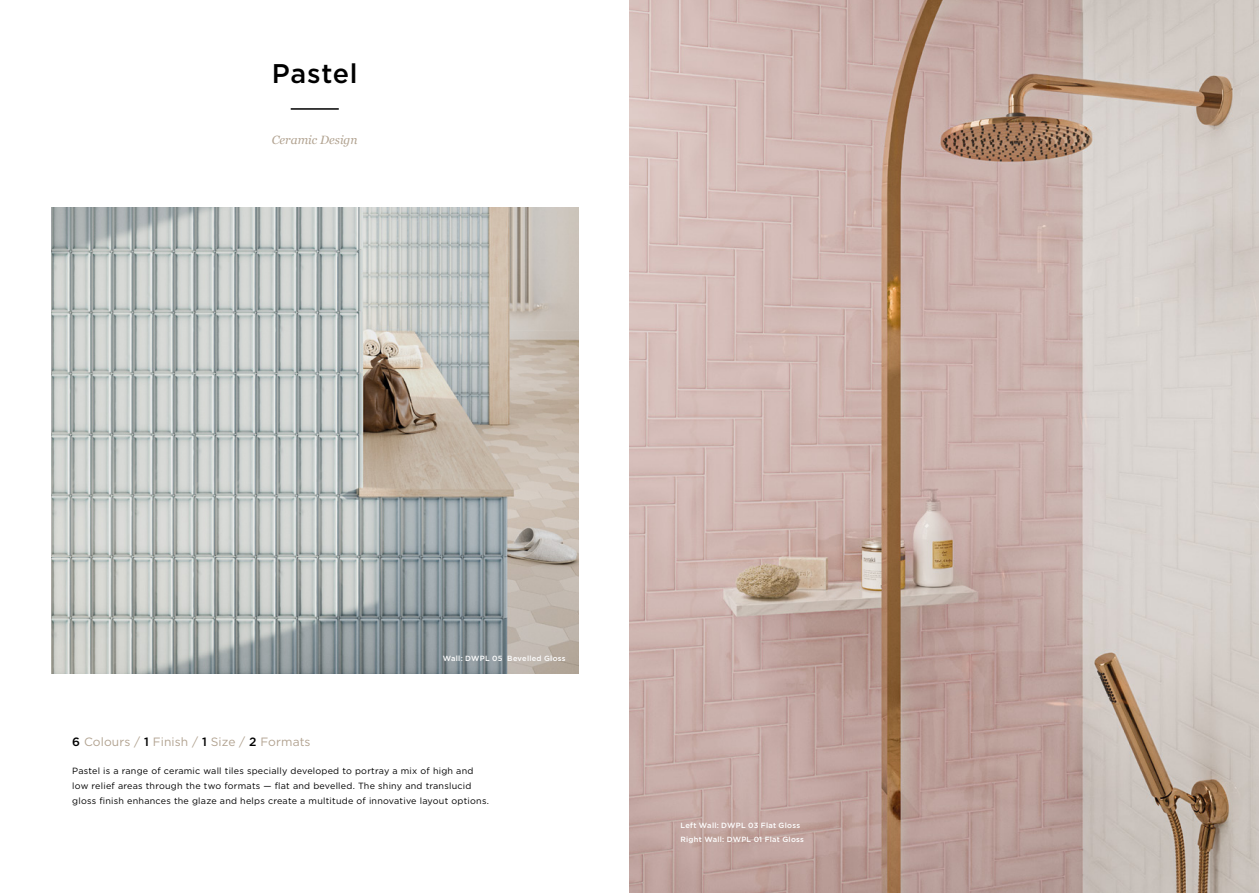
<style>
.page{position:relative;width:1259px;height:893px;background:#fff}
.page>*{position:absolute;margin:0;border:0;box-sizing:border-box;transform-origin:0 0}
.t1{font:500 27px "Gotham";letter-spacing:.03em;color:#000}
.t2{font:12px "Gotham";letter-spacing:.01em;color:#b2a391}
.hero_PF_serif_title{font:italic 12px "Georgia";color:#b2a391}
.hero_PF_serif_title-2{font:9px/15px "Gotham";letter-spacing:.025em;color:#000}
.t3{font:500 7.5px "Gotham";letter-spacing:.035em;color:#fff}
.s1{font-weight:500;color:#000}
</style>
<div class="page">
<hr style="left:291px;top:108px;width:48px;height:2px;background:#000">
<img style="left:629px;top:0;width:630px;height:893px">
<img style="left:51px;top:207px;width:527px;height:467px">
<p class="t1" style="left:272px;top:55px;width:87px">Pastel</p>
<p class="hero_PF_serif_title" style="left:272px;top:132px;width:87px">Ceramic Design</p>
<p class="t3" style="left:443px;top:654px;width:124px">Wall: DWPL 05 Bevelled Gloss</p>
<p class="t2" style="left:72px;top:734px;width:240px"><span class="s1">6</span> Colours / <span class="s1">1</span> Finish / <span class="s1">1</span> Size / <span class="s1">2</span> Formats</p>
<p class="hero_PF_serif_title-2" style="left:72px;top:763px;width:418px">Pastel is a range of ceramic wall tiles specially developed to portray a mix of high and low relief areas through the two formats — flat and bevelled. The shiny and translucid gloss finish enhances the glaze and helps create a multitude of innovative layout options.</p>
<p class="t3" style="left:680px;top:821px;width:121px">Left Wall: DWPL 03 Flat Gloss</p>
<p class="t3" style="left:680px;top:834px;width:125px">Right Wall: DWPL 01 Flat Gloss</p>
</div>
